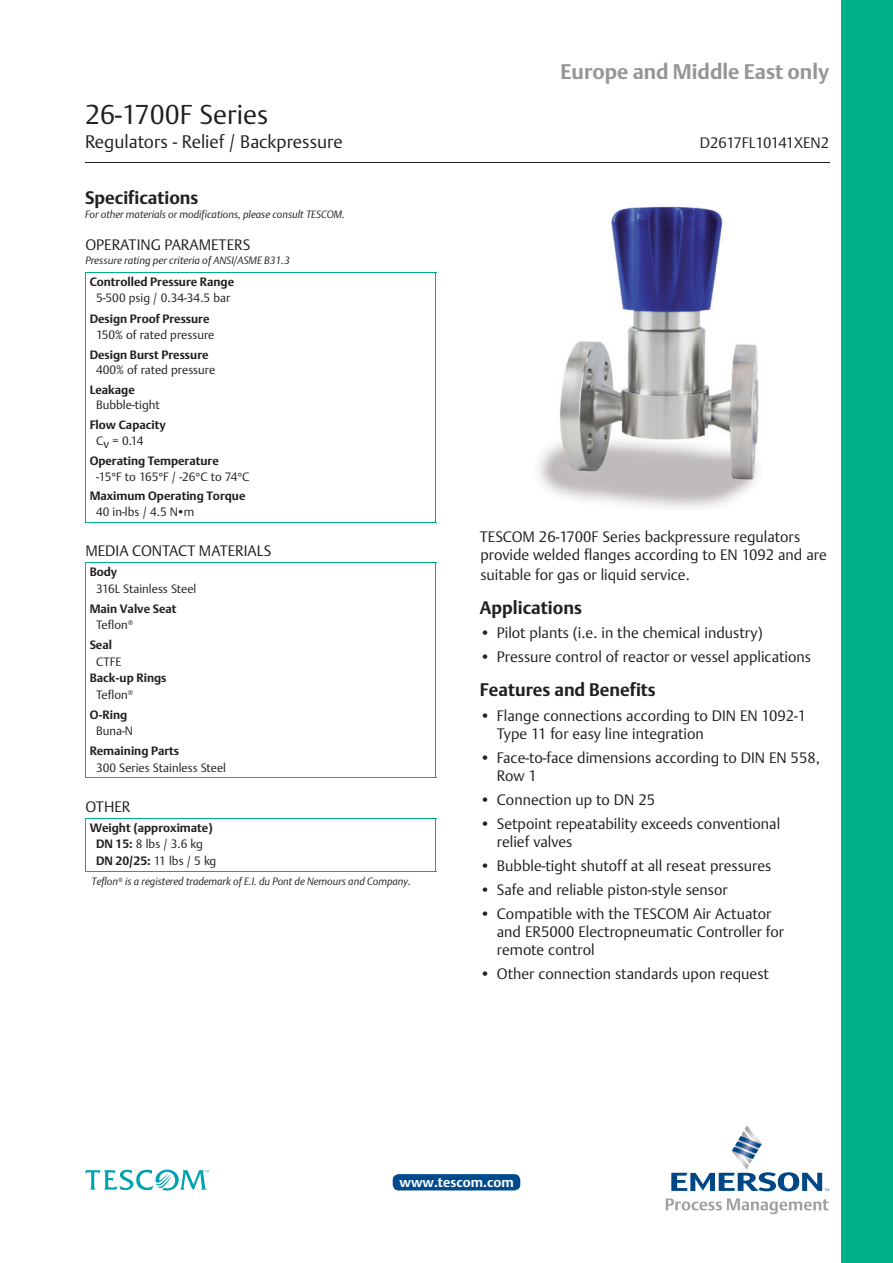
<style>
.page{position:relative;width:893px;height:1263px;background:#fff}
.page>*{position:absolute;margin:0;border:0;box-sizing:border-box;transform-origin:0 0}
.t1{font:300 27px "DTL Argo T";color:#231f20}
.t2{font:700 21px "DTL Argo T";color:#949698}
.t3{font:700 18px "DTL Argo T";color:#231f20}
.t4{font:300 18px "DTL Argo T";color:#231f20}
.t5{font:300 15px/18px "DTL Argo T";color:#231f20}
.t6{font:700 13.5px "DTL Argo T";color:#fff}
.t7{font:700 12px/16.5px "DTL Argo T";color:#231f20}
.t8{font:300 12px "DTL Argo T";color:#231f20}
.t9{font:italic 10.5px "DTL Argo T Light";color:#231f20}
.s1{font-weight:300}
</style>
<div class="page">
<div style="left:842px;top:0;width:51px;height:1263px;background:#00b086"></div>
<hr style="left:85px;top:162px;width:744px;height:1px;background:#231f20">
<hr style="left:85px;top:272px;width:351px;height:1px;background:#00b086">
<hr style="left:435px;top:309px;width:1px;height:72px;background:#00b086">
<hr style="left:435px;top:381px;width:1px;height:35px;background:#00b086">
<hr style="left:85px;top:522px;width:351px;height:1px;background:#00b086">
<hr style="left:85px;top:309px;width:1px;height:72px;background:#00b086">
<hr style="left:85px;top:381px;width:1px;height:35px;background:#00b086">
<hr style="left:85px;top:416px;width:1px;height:35px;background:#00b086">
<hr style="left:435px;top:416px;width:1px;height:35px;background:#00b086">
<hr style="left:85px;top:451px;width:1px;height:36px;background:#00b086">
<hr style="left:435px;top:451px;width:1px;height:36px;background:#00b086">
<hr style="left:85px;top:487px;width:1px;height:35px;background:#00b086">
<hr style="left:435px;top:487px;width:1px;height:35px;background:#00b086">
<hr style="left:85px;top:562px;width:351px;height:1px;background:#00b086">
<hr style="left:85px;top:563px;width:1px;height:36px;background:#00b086">
<hr style="left:435px;top:563px;width:1px;height:36px;background:#00b086">
<hr style="left:85px;top:599px;width:1px;height:37px;background:#00b086">
<hr style="left:435px;top:599px;width:1px;height:37px;background:#00b086">
<hr style="left:85px;top:636px;width:1px;height:69px;background:#00b086">
<hr style="left:435px;top:636px;width:1px;height:69px;background:#00b086">
<hr style="left:85px;top:705px;width:1px;height:36px;background:#00b086">
<hr style="left:435px;top:705px;width:1px;height:36px;background:#00b086">
<hr style="left:85px;top:741px;width:1px;height:37px;background:#00b086">
<hr style="left:435px;top:741px;width:1px;height:37px;background:#00b086">
<hr style="left:85px;top:778px;width:351px;height:1px;background:#00b086">
<hr style="left:85px;top:818px;width:351px;height:1px;background:#00b086">
<hr style="left:85px;top:818px;width:1px;height:53px;background:#00b086">
<hr style="left:435px;top:818px;width:1px;height:53px;background:#00b086">
<hr style="left:85px;top:871px;width:351px;height:1px;background:#00b086">
<hr style="left:85px;top:273px;width:1px;height:36px;background:#00b086">
<hr style="left:435px;top:273px;width:1px;height:36px;background:#00b086">
<img style="left:538px;top:206px;width:221px;height:302px">
<svg style="left:671px;top:1125px;width:158px;height:66px"></svg>
<svg style="left:666px;top:1198px;width:162px;height:16px"></svg>
<svg style="left:85px;top:1170px;width:124px;height:20px"></svg>
<div style="left:393px;top:1174px;width:127px;height:16px;background:#004b8e;border-radius:6px"></div>
<h2 class="t2" style="left:560px;top:59px;width:270px">Europe and Middle East only</h2>
<h1 class="t1" style="left:85px;top:98px;width:185px">26-1700F Series</h1>
<p class="t4" style="left:85px;top:131px;width:259px">Regulators - Relief / Backpressure</p>
<p class="t5" style="left:700px;top:133px;width:131px">D2617FL10141XEN2</p>
<p class="t3" style="left:85px;top:187px;width:115px">Specifications</p>
<p class="t9" style="left:85px;top:208px;width:261px">For other materials or modifications, please consult TESCOM.</p>
<p class="t5" style="left:85px;top:236px;width:166px">OPERATING PARAMETERS</p>
<p class="t9" style="left:85px;top:254px;width:206px">Pressure rating per criteria of ANSI/ASME B31.3</p>
<p class="t7" style="left:90px;top:273px;width:146px">Controlled Pressure Range</p>
<p class="t8" style="left:96px;top:291px;width:136px">5-500 psig / 0.34-34.5 bar</p>
<p class="t7" style="left:90px;top:310px;width:121px">Design Proof Pressure</p>
<p class="t8" style="left:96px;top:327px;width:120px">150% of rated pressure</p>
<p class="t7" style="left:90px;top:346px;width:120px">Design Burst Pressure</p>
<p class="t8" style="left:96px;top:363px;width:121px">400% of rated pressure</p>
<p class="t7" style="left:90px;top:382px;width:47px">Leakage</p>
<p class="t8" style="left:96px;top:398px;width:65px">Bubble-tight</p>
<p class="t7" style="left:90px;top:417px;width:78px">Flow Capacity</p>
<p class="t8" style="left:96px;top:433px;width:49px">Cv = 0.14</p>
<p class="t7" style="left:90px;top:452px;width:131px">Operating Temperature</p>
<p class="t8" style="left:96px;top:469px;width:155px">-15°F to 165°F / -26°C to 74°C</p>
<p class="t7" style="left:90px;top:488px;width:157px">Maximum Operating Torque</p>
<p class="t8" style="left:96px;top:505px;width:100px">40 in-lbs / 4.5 N•m</p>
<p class="t5" style="left:85px;top:542px;width:187px">MEDIA CONTACT MATERIALS</p>
<p class="t7" style="left:90px;top:564px;width:29px">Body</p>
<p class="t8" style="left:96px;top:581px;width:102px">316L Stainless Steel</p>
<p class="t7" style="left:96px;top:600px;width:82px;text-indent:-6px">Main Valve Seat<br><span class="s1">Teflon</span><sup>®</sup></p>
<p class="t7" style="left:90px;top:637px;width:24px">Seal</p>
<p class="t8" style="left:96px;top:654px;width:27px">CTFE</p>
<p class="t7" style="left:96px;top:670px;width:72px;text-indent:-6px">Back-up Rings<br><span class="s1">Teflon</span><sup>®</sup></p>
<p class="t7" style="left:90px;top:706px;width:39px">O-Ring</p>
<p class="t8" style="left:96px;top:724px;width:39px">Buna-N</p>
<p class="t7" style="left:90px;top:742px;width:91px">Remaining Parts</p>
<p class="t8" style="left:96px;top:760px;width:132px">300 Series Stainless Steel</p>
<p class="t5" style="left:85px;top:797px;width:47px">OTHER</p>
<p class="t7" style="left:90px;top:819px;width:128px;text-align:center">Weight (approximate)<br>DN 15: <span class="s1">8 lbs / 3.6 kg<br></span>DN 20/25: <span class="s1">11 lbs / 5 kg</span></p>
<p class="t9" style="left:91px;top:875px;width:321px">Teflon<sup>®</sup> is a registered trademark of E.I. du Pont de Nemours and Company.</p>
<p class="t5" style="left:480px;top:528px;width:348px">TESCOM 26-1700F Series backpressure regulators provide welded flanges according to EN 1092 and are</p>
<p class="t5" style="left:480px;top:565px;width:211px">suitable for gas or liquid service.</p>
<p class="t3" style="left:480px;top:596px;width:104px">Applications</p>
<p class="t5" style="left:480px;top:623px;width:284px">• Pilot plants (i.e. in the chemical industry)</p>
<p class="t5" style="left:480px;top:648px;width:333px">• Pressure control of reactor or vessel applications</p>
<p class="t3" style="left:480px;top:679px;width:178px">Features and Benefits</p>
<p class="t5" style="left:497px;top:706px;width:311px;text-indent:-17px">• Flange connections according to DIN EN 1092-1<br>Type 11 for easy line integration</p>
<p class="t5" style="left:497px;top:748px;width:324px;text-indent:-17px">• Face-to-face dimensions according to DIN EN 558,<br>Row 1</p>
<p class="t5" style="left:480px;top:790px;width:177px">• Connection up to DN 25</p>
<p class="t5" style="left:497px;top:814px;width:285px;text-indent:-17px">• Setpoint repeatability exceeds conventional relief valves</p>
<p class="t5" style="left:480px;top:856px;width:293px">• Bubble-tight shutoff at all reseat pressures</p>
<p class="t5" style="left:480px;top:880px;width:249px">• Safe and reliable piston-style sensor</p>
<p class="t5" style="left:497px;top:904px;width:289px;text-indent:-17px">• Compatible with the TESCOM Air Actuator and ER5000 Electropneumatic Controller for remote control</p>
<p class="t5" style="left:480px;top:964px;width:291px">• Other connection standards upon request</p>
<p class="t6" style="left:400px;top:1174px;width:116px">www.tescom.com</p>
</div>
